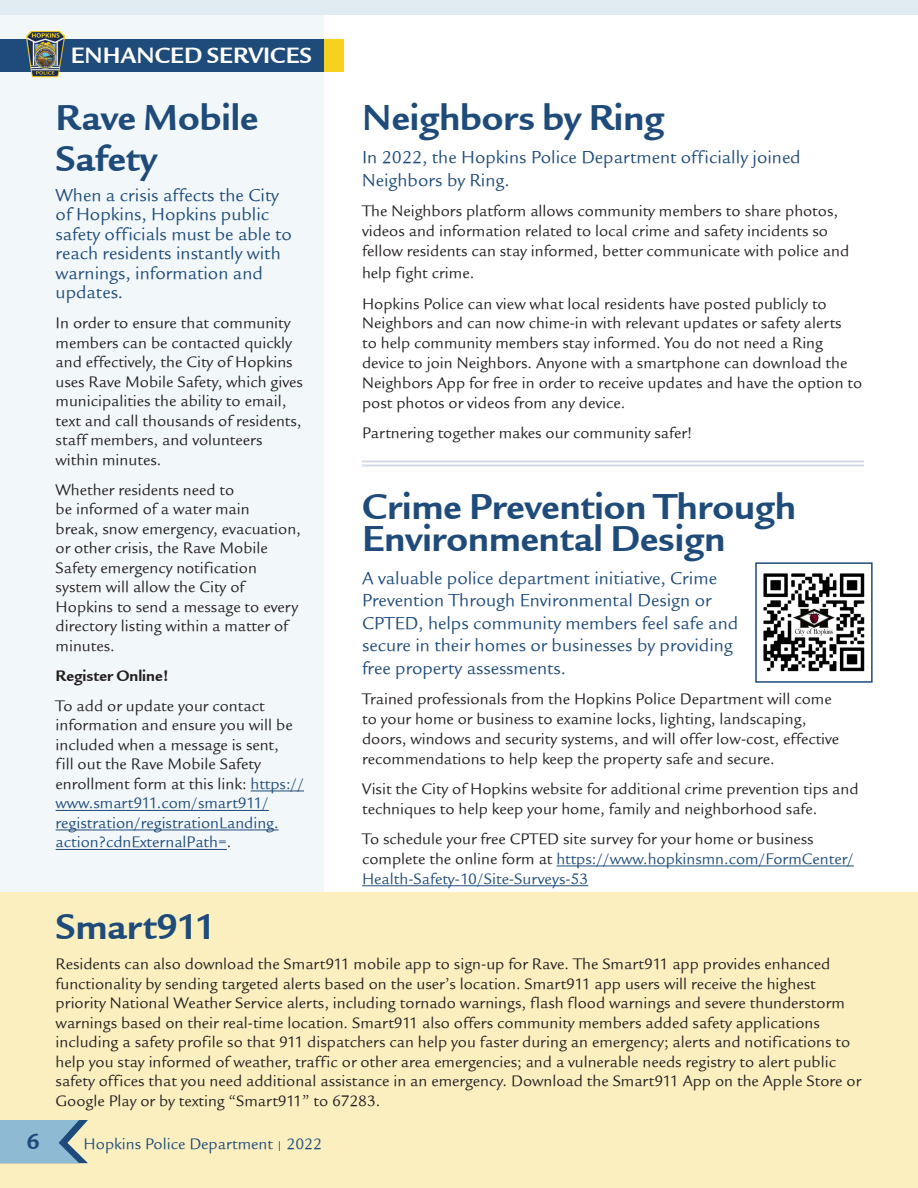
<style>
.page{position:relative;width:918px;height:1188px;background:#fff}
.page>*{position:absolute;margin:0;border:0;box-sizing:border-box;transform-origin:0 0}
.Subheading{font:39px/31.5px "Legacy Sans ITCTT Bold";color:#1e4b7a}
.Main_Heading{font:39px/40.5px "Legacy Sans ITCTT Bold";color:#1e4b7a}
.Dept_Heading{font:24px "Legacy Sans ITCTT Bold";color:#fff}
.page_number{font:24px "Legacy Sans ITCTT Bold";color:#1e4b7a}
.body{font:18.75px/22.5px "Legacy Sans ITCTT Book";color:#1e4b7a}
.body-2{font:16.5px/19.5px "Legacy Sans ITCTT Book";color:#231f20}
.body_reverse{font:16.5px "Legacy Sans ITCTT Book";color:#1e4b7a}
.body-3{font:16.5px "Legacy Sans ITCTT Bold";color:#231f20}
.s1{color:#1e4b7a}
.s2{font-size:12px}
</style>
<div class="page">
<div style="left:0;top:15px;width:324px;height:1173px;background:#f2f7fa"></div>
<hr style="left:556px;top:866px;width:298px;height:1px;background:#1e4b7a">
<hr style="left:362px;top:885px;width:226px;height:1px;background:#1e4b7a">
<hr style="left:251px;top:791px;width:53px;height:1px;background:#1e4b7a">
<hr style="left:56px;top:810px;width:213px;height:1px;background:#1e4b7a">
<hr style="left:56px;top:830px;width:223px;height:1px;background:#1e4b7a">
<hr style="left:56px;top:849px;width:171px;height:1px;background:#1e4b7a">
<hr style="left:362px;top:460px;width:502px;height:2px;background:#1e4b7a">
<hr style="left:362px;top:465px;width:502px;height:2px;background:#1e4b7a">
<div style="left:0;top:893px;width:918px;height:295px;background:#fbefc0"></div>
<img style="left:763px;top:573px;width:102px;height:99px">
<div style="left:755px;top:562px;width:118px;height:121px;border:2px solid #1e4b7a"></div>
<div style="left:0;top:39px;width:344px;height:33px;background:#1e4b7a"></div>
<div style="left:325px;top:39px;width:19px;height:33px;background:#f6d11d"></div>
<div style="left:0;top:0;width:918px;height:14px;background:#e0ebf2"></div>
<svg style="left:0;top:1120px;width:88px;height:43px;background:#8fb5c8"></svg>
<img style="left:26px;top:30px;width:38px;height:48px">
<p class="Dept_Heading" style="left:71px;top:42px;width:243px">ENHANCED SERVICES</p>
<p class="Main_Heading" style="left:56px;top:98px;width:204px">Rave Mobile<br>Safety</p>
<p class="body" style="left:56px;top:185px;width:238px;line-height:19.5px">When a crisis affects the City of Hopkins, Hopkins public safety officials must be able to reach residents instantly with warnings, information and updates.</p>
<p class="body-2" style="left:56px;top:314px;width:249px">In order to ensure that community members can be contacted quickly and effectively, the City of Hopkins uses Rave Mobile Safety, which gives municipalities the ability to email, text and call thousands of residents, staff members, and volunteers within minutes.</p>
<p class="body-2" style="left:56px;top:480px;width:247px">Whether residents need to<br>be informed of a water main<br>break, snow emergency, evacuation, or other crisis, the Rave Mobile<br>Safety emergency notification system will allow the City of<br>Hopkins to send a message to every directory listing within a matter of minutes.</p>
<p class="body-3" style="left:56px;top:666px;width:115px">Register Online!</p>
<p class="body-2" style="left:56px;top:696px;width:250px">To add or update your contact information and ensure you will be included when a message is sent,<br>fill out the Rave Mobile Safety enrollment form at this link: <span class="s1">https:// www.smart911.com/smart911/ registration/registrationLanding. action?cdnExternalPath=</span>.</p>
<p class="Subheading" style="left:362px;top:103px;width:304px">Neighbors by Ring</p>
<p class="body" style="left:362px;top:146px;width:440px">In 2022, the Hopkins Police Department officially joined<br>Neighbors by Ring.</p>
<p class="body-2" style="left:362px;top:201px;width:489px">The Neighbors platform allows community members to share photos, videos and information related to local crime and safety incidents so fellow residents can stay informed, better communicate with police and</p>
<p class="body-2" style="left:362px;top:263px;width:114px">help fight crime.</p>
<p class="body-2" style="left:362px;top:294px;width:502px">Hopkins Police can view what local residents have posted publicly to Neighbors and can now chime-in with relevant updates or safety alerts<br>to help community members stay informed. You do not need a Ring device to join Neighbors. Anyone with a smartphone can download the Neighbors App for free in order to receive updates and have the option to post photos or videos from any device.</p>
<p class="body-2" style="left:362px;top:423px;width:332px">Partnering together makes our community safer!</p>
<p class="Subheading" style="left:362px;top:492px;width:435px">Crime Prevention Through<br>Environmental Design</p>
<p class="body" style="left:362px;top:567px;width:378px">A valuable police department initiative, Crime Prevention Through Environmental Design or CPTED, helps community members feel safe and secure in their homes or businesses by providing free property assessments.</p>
<p class="body-2" style="left:362px;top:689px;width:479px">Trained professionals from the Hopkins Police Department will come to your home or business to examine locks, lighting, landscaping, doors, windows and security systems, and will offer low-cost, effective recommendations to help keep the property safe and secure.</p>
<p class="body-2" style="left:362px;top:779px;width:498px">Visit the City of Hopkins website for additional crime prevention tips and techniques to help keep your home, family and neighborhood safe.</p>
<p class="body-2" style="left:362px;top:829px;width:493px">To schedule your free CPTED site survey for your home or business complete the online form at <span class="s1">https://www.hopkinsmn.com/FormCenter/<br>Health-Safety-10/Site-Surveys-53</span></p>
<p class="Main_Heading" style="left:56px;top:907px;width:162px">Smart911</p>
<p class="body-2" style="left:56px;top:954px;width:807px">Residents can also download the Smart911 mobile app to sign-up for Rave. The Smart911 app provides enhanced functionality by sending targeted alerts based on the user’s location. Smart911 app users will receive the highest priority National Weather Service alerts, including tornado warnings, flash flood warnings and severe thunderstorm warnings based on their real-time location. Smart911 also offers community members added safety applications including a safety profile so that 911 dispatchers can help you faster during an emergency; alerts and notifications to help you stay informed of weather, traffic or other area emergencies; and a vulnerable needs registry to alert public safety offices that you need additional assistance in an emergency. Download the Smart911 App on the Apple Store or Google Play or by texting “Smart911” to 67283.</p>
<p class="page_number" style="left:26px;top:1128px;width:15px">6</p>
<p class="body_reverse" style="left:84px;top:1135px;width:240px">Hopkins Police Department <span class="s2">|</span> 2022</p>
</div>
